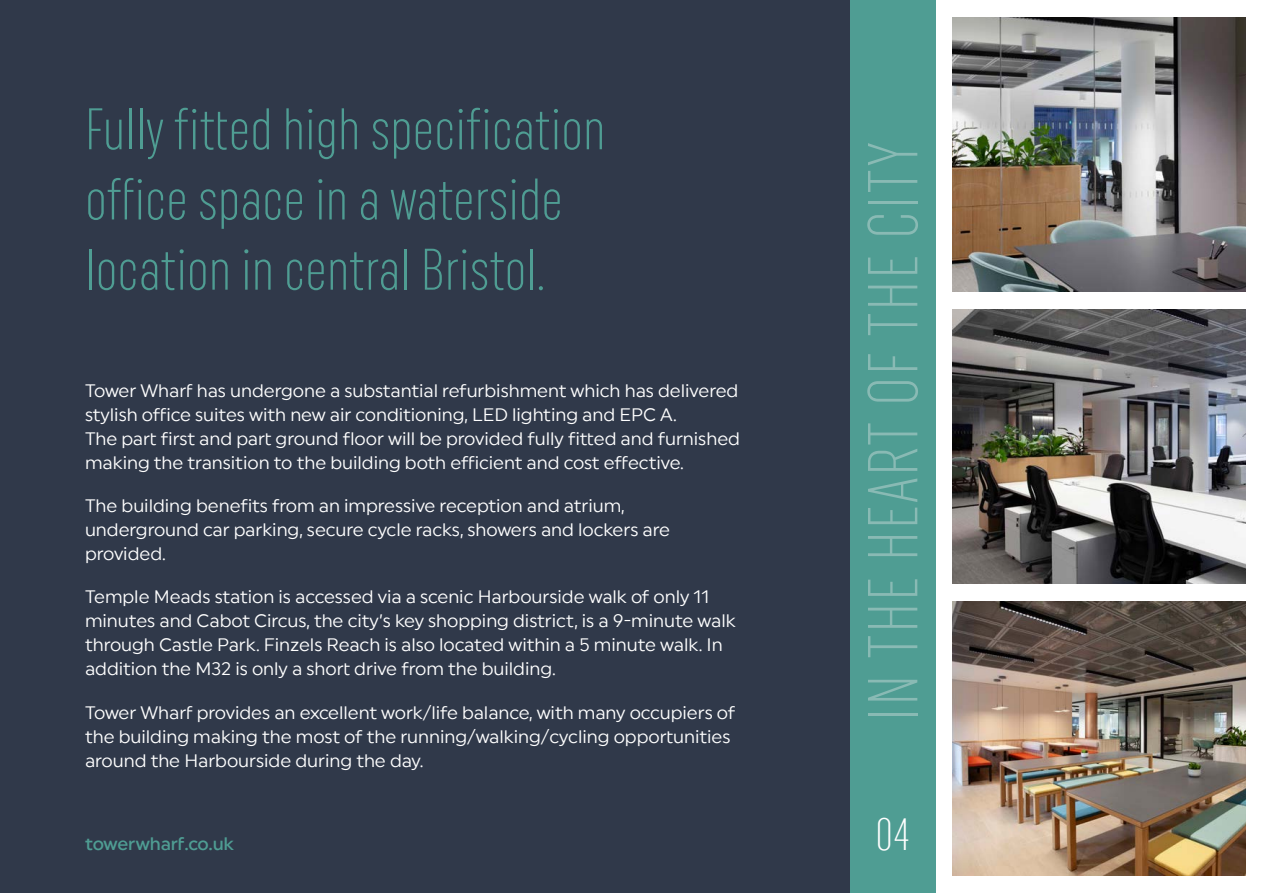
<style>
.page{position:relative;width:1263px;height:893px;background:#fff}
.page>*{position:absolute;margin:0;border:0;box-sizing:border-box;transform-origin:0 0}
.t1{font:300 extra-condensed 70.5px "Uniform";letter-spacing:.03em;color:#89bab4}
.t2{font:300 extra-condensed 58.5px/70.2px "Uniform";color:#4f9d93}
.t3{font:300 extra-condensed 45px "Uniform";color:#fff}
.t4{font:18px/24px "Uniform Regular 3";color:#fff}
.t5{font:18px "Uniform Regular 4";letter-spacing:-.005em;color:#4f9d93}
</style>
<div class="page">
<div style="left:0;top:0;width:850px;height:893px;background:#30394a"></div>
<div style="left:850px;top:0;width:85px;height:893px;background:#4f9d93"></div>
<img style="left:952px;top:17px;width:294px;height:275px">
<img style="left:952px;top:309px;width:294px;height:275px">
<img style="left:952px;top:601px;width:294px;height:275px">
<h2 class="t2" style="left:85px;top:93px;width:522px">Fully fitted high specification office space in a waterside location in central Bristol.</h2>
<p class="t4" style="left:85px;top:379px;width:656px">Tower Wharf has undergone a substantial refurbishment which has delivered stylish office suites with new air conditioning, LED lighting and EPC A.<br>The part first and part ground floor will be provided fully fitted and furnished making the transition to the building both efficient and cost effective.</p>
<p class="t4" style="left:85px;top:494px;width:586px">The building benefits from an impressive reception and atrium, underground car parking, secure cycle racks, showers and lockers are provided.</p>
<p class="t4" style="left:85px;top:585px;width:652px">Temple Meads station is accessed via a scenic Harbourside walk of only 11 minutes and Cabot Circus, the city’s key shopping district, is a 9-minute walk through Castle Park. Finzels Reach is also located within a 5 minute walk. In addition the M32 is only a short drive from the building.</p>
<p class="t4" style="left:85px;top:700px;width:652px">Tower Wharf provides an excellent work/life balance, with many occupiers of the building making the most of the running/walking/cycling opportunities around the Harbourside during the day.</p>
<p class="t5" style="left:85px;top:833px;width:150px">towerwharf.co.uk</p>
<h1 class="t1" style="left:850px;top:721px;width:580px;rotate:-90deg">IN THE HEART OF THE CITY</h1>
<h3 class="t3" style="left:875px;top:808px;width:37px">04</h3>
</div>
